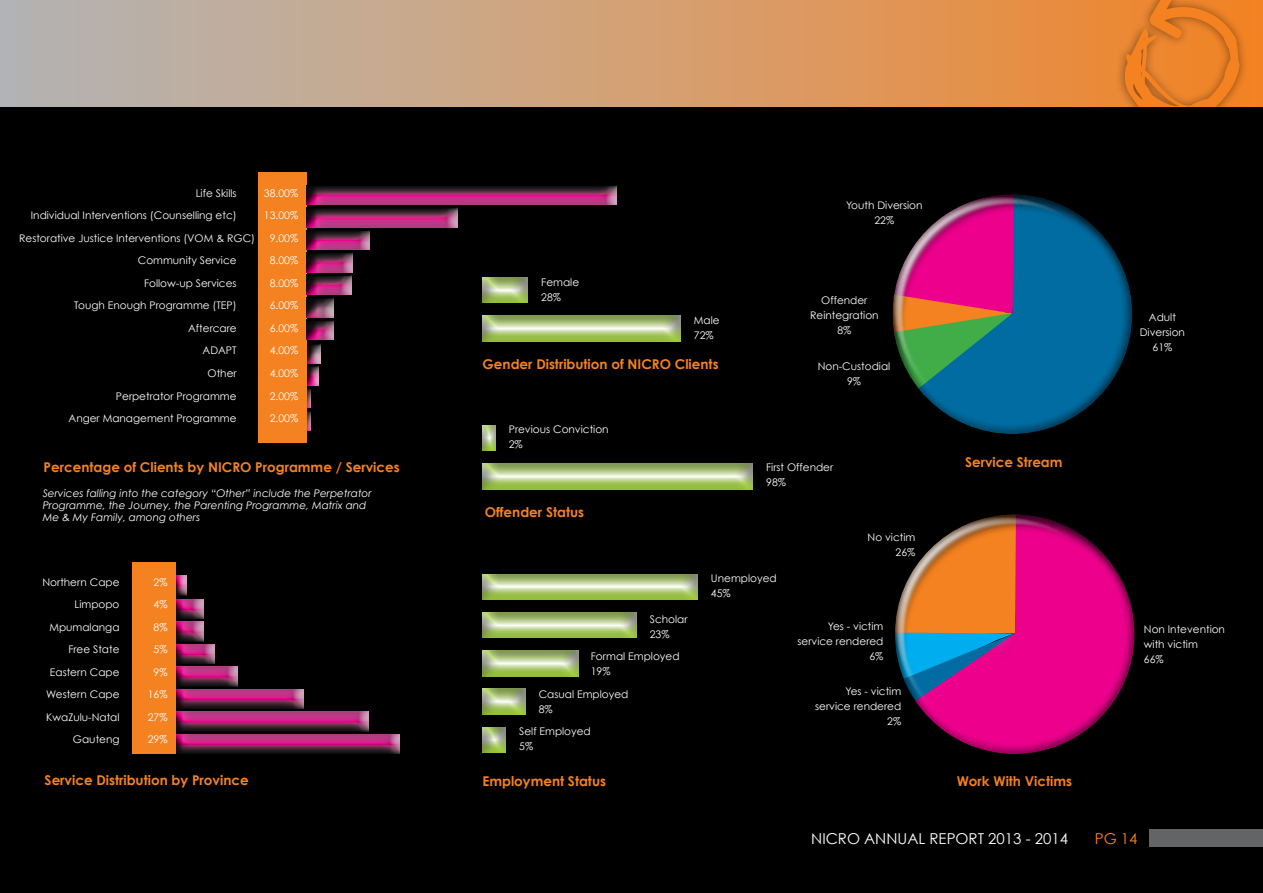
<style>
.page{position:relative;width:1263px;height:893px;background:#000}
.page>*{position:absolute;margin:0;border:0;box-sizing:border-box;transform-origin:0 0}
.t1{font:15px "Century Gothic";color:#fff}
.t2{font:700 13.5px "Century Gothic";color:#f58220}
.t3{font:10.5px/15px "Century Gothic";color:#fff}
.t4{font:italic 10.5px/12.1px "Century Gothic";color:#fff}
.s1{color:#000}
.s2{color:#f58220}
</style>
<div class="page">
<div style="left:1150px;top:830px;width:113px;height:17px;background:#636466"></div>
<svg style="left:0;top:0;width:1263px;height:106px;background:#cfa179"></svg>
<div style="left:1115px;top:0;width:134px;height:106px;background:#000;opacity:.45"></div>
<svg style="left:1124px;top:0;width:116px;height:106px;background:#e77f26"></svg>
<div style="left:480px;top:313px;width:201px;height:16px;background:#9ccb3b;opacity:.75"></div>
<div style="left:480px;top:319px;width:201px;height:23px;background:#9ccb3b;opacity:.8"></div>
<div style="left:481px;top:275px;width:48px;height:15px;background:#9ccb3b;opacity:.75"></div>
<div style="left:481px;top:281px;width:48px;height:23px;background:#9ccb3b;opacity:.8"></div>
<div style="left:480px;top:461px;width:273px;height:15px;background:#9ccb3b;opacity:.75"></div>
<div style="left:480px;top:467px;width:273px;height:23px;background:#9ccb3b;opacity:.8"></div>
<div style="left:481px;top:423px;width:16px;height:16px;background:#9ccb3b;opacity:.75"></div>
<div style="left:481px;top:428px;width:16px;height:23px;background:#9ccb3b;opacity:.8"></div>
<div style="left:891px;top:191px;width:243px;height:243px;background:#000;opacity:.75"></div>
<div style="left:480px;top:572px;width:219px;height:15px;background:#9ccb3b;opacity:.75"></div>
<div style="left:480px;top:577px;width:219px;height:23px;background:#9ccb3b;opacity:.8"></div>
<div style="left:480px;top:648px;width:99px;height:15px;background:#9ccb3b;opacity:.75"></div>
<div style="left:480px;top:654px;width:99px;height:23px;background:#9ccb3b;opacity:.8"></div>
<div style="left:480px;top:610px;width:157px;height:15px;background:#9ccb3b;opacity:.75"></div>
<div style="left:480px;top:615px;width:157px;height:23px;background:#9ccb3b;opacity:.8"></div>
<div style="left:481px;top:686px;width:45px;height:16px;background:#9ccb3b;opacity:.75"></div>
<div style="left:481px;top:692px;width:45px;height:23px;background:#9ccb3b;opacity:.8"></div>
<div style="left:481px;top:724px;width:25px;height:16px;background:#9ccb3b;opacity:.75"></div>
<div style="left:481px;top:730px;width:25px;height:23px;background:#9ccb3b;opacity:.8"></div>
<div style="left:171px;top:573px;width:16px;height:22px;background:#000;opacity:.75"></div>
<div style="left:171px;top:709px;width:198px;height:23px;background:#000;opacity:.75"></div>
<div style="left:171px;top:664px;width:67px;height:24px;background:#000;opacity:.75"></div>
<div style="left:177px;top:620px;width:27px;height:22px;background:#fff;opacity:.75"></div>
<div style="left:171px;top:620px;width:32px;height:22px;background:#000;opacity:.75"></div>
<div style="left:171px;top:597px;width:33px;height:23px;background:#000;opacity:.75"></div>
<div style="left:171px;top:731px;width:229px;height:23px;background:#000;opacity:.75"></div>
<div style="left:171px;top:686px;width:132px;height:23px;background:#000;opacity:.75"></div>
<div style="left:176px;top:643px;width:39px;height:22px;background:#fff;opacity:.75"></div>
<div style="left:171px;top:643px;width:43px;height:22px;background:#000;opacity:.75"></div>
<div style="left:132px;top:562px;width:43px;height:192px;background:#f58220"></div>
<div style="left:893px;top:511px;width:243px;height:243px;background:#000;opacity:.75"></div>
<div style="left:310px;top:344px;width:11px;height:22px;background:#fff;opacity:.75"></div>
<div style="left:305px;top:344px;width:15px;height:22px;background:#000;opacity:.75"></div>
<div style="left:309px;top:365px;width:11px;height:23px;background:#000"></div>
<div style="left:305px;top:365px;width:14px;height:23px;background:#000;opacity:.75"></div>
<div style="left:305px;top:409px;width:6px;height:24px;background:#000;opacity:.75"></div>
<div style="left:305px;top:388px;width:6px;height:23px;background:#000;opacity:.75"></div>
<div style="left:258px;top:172px;width:49px;height:270px;background:#f58220"></div>
<div style="left:305px;top:207px;width:152px;height:23px;background:#000;opacity:.75"></div>
<div style="left:310px;top:251px;width:43px;height:24px;background:#fff;opacity:.75"></div>
<div style="left:305px;top:251px;width:47px;height:24px;background:#000;opacity:.75"></div>
<div style="left:305px;top:296px;width:29px;height:23px;background:#000;opacity:.75"></div>
<div style="left:305px;top:319px;width:29px;height:23px;background:#000;opacity:.75"></div>
<div style="left:305px;top:185px;width:311px;height:22px;background:#000;opacity:.75"></div>
<div style="left:310px;top:230px;width:61px;height:22px;background:#fff;opacity:.75"></div>
<div style="left:305px;top:230px;width:64px;height:22px;background:#000;opacity:.75"></div>
<div style="left:305px;top:274px;width:46px;height:22px;background:#000;opacity:.75"></div>
<p class="t3" style="left:196px;top:186px;width:42px">Life Skills</p>
<p class="t3" style="left:264px;top:186px;width:36px">38.00%</p>
<p class="t3" style="left:31px;top:208px;width:207px">Individual Interventions (Counselling etc)</p>
<p class="t3" style="left:264px;top:208px;width:36px">13.00%</p>
<p class="t3" style="left:19px;top:231px;width:237px">Restorative Justice Interventions (VOM &amp; RGC)</p>
<p class="t3" style="left:270px;top:231px;width:30px">9.00%</p>
<p class="t3" style="left:138px;top:253px;width:100px">Community Service</p>
<p class="t3" style="left:270px;top:253px;width:30px">8.00%</p>
<p class="t3" style="left:144px;top:276px;width:94px">Follow-up Services</p>
<p class="t3" style="left:270px;top:276px;width:30px">8.00%</p>
<p class="t3" style="left:74px;top:298px;width:164px">Tough Enough Programme (TEP)</p>
<p class="t3" style="left:270px;top:298px;width:30px">6.00%</p>
<p class="t3" style="left:188px;top:321px;width:50px">Aftercare</p>
<p class="t3" style="left:270px;top:321px;width:30px">6.00%</p>
<p class="t3" style="left:203px;top:343px;width:36px">ADAPT</p>
<p class="t3" style="left:270px;top:343px;width:30px">4.00%</p>
<p class="t3" style="left:208px;top:366px;width:31px">Other</p>
<p class="t3" style="left:270px;top:366px;width:30px">4.00%</p>
<p class="t3" style="left:116px;top:388px;width:122px">Perpetrator Programme</p>
<p class="t3" style="left:270px;top:388px;width:30px">2.00%</p>
<p class="t3" style="left:69px;top:411px;width:170px">Anger Management Programme</p>
<p class="t3" style="left:270px;top:411px;width:30px">2.00%</p>
<p class="t2" style="left:44px;top:458px;width:358px">Percentage of Clients by NICRO Programme / Services</p>
<p class="t4" style="left:43px;top:487px;width:330px">Services falling into the category “Other” include the Perpetrator<br>Programme, the Journey, the Parenting Programme, Matrix and<br>Me &amp; My Family, among others</p>
<p class="t3" style="left:43px;top:574px;width:78px">Northern Cape</p>
<p class="t3" style="left:154px;top:574px;width:15px">2%</p>
<p class="t3" style="left:75px;top:597px;width:46px">Limpopo</p>
<p class="t3" style="left:154px;top:597px;width:15px">4%</p>
<p class="t3" style="left:49px;top:619px;width:72px">Mpumalanga</p>
<p class="t3" style="left:154px;top:619px;width:15px">8%</p>
<p class="t3" style="left:68px;top:642px;width:53px">Free State</p>
<p class="t3" style="left:154px;top:642px;width:15px">5%</p>
<p class="t3" style="left:50px;top:664px;width:71px">Eastern Cape</p>
<p class="t3" style="left:154px;top:664px;width:15px">9%</p>
<p class="t3" style="left:46px;top:687px;width:75px">Western Cape</p>
<p class="t3" style="left:148px;top:687px;width:21px">16%</p>
<p class="t3" style="left:46px;top:709px;width:75px">KwaZulu-Natal</p>
<p class="t3" style="left:148px;top:709px;width:21px">27%</p>
<p class="t3" style="left:73px;top:732px;width:48px">Gauteng</p>
<p class="t3" style="left:148px;top:732px;width:21px">29%</p>
<p class="t2" style="left:45px;top:772px;width:206px">Service Distribution by Province</p>
<p class="t3" style="left:541px;top:275px;width:39px">Female<br>28%</p>
<p class="t3" style="left:694px;top:312px;width:27px">Male<br>72%</p>
<p class="t2" style="left:483px;top:356px;width:237px">Gender Distribution of NICRO Clients</p>
<p class="t3" style="left:509px;top:422px;width:101px">Previous Conviction<br>2%</p>
<p class="t2" style="left:485px;top:504px;width:101px">Offender Status</p>
<p class="t3" style="left:846px;top:198px;width:78px;text-align:center">Youth Diversion<br>22%</p>
<p class="t3" style="left:810px;top:292px;width:70px;text-align:center">Offender<br>Reintegration<br>8%</p>
<p class="t3" style="left:818px;top:358px;width:74px;text-align:center">Non-Custodial<br>9%</p>
<p class="t3" style="left:766px;top:460px;width:69px">First Offender<br>98%</p>
<p class="t3" style="left:867px;top:530px;width:49px;text-align:right">No victim<br>26%</p>
<p class="t3" style="left:711px;top:570px;width:67px">Unemployed<br>45%</p>
<p class="t2" style="left:965px;top:453px;width:99px">Service Stream</p>
<p class="t3" style="left:1140px;top:310px;width:47px;text-align:center">Adult<br>Diversion<br>61%</p>
<p class="t3" style="left:650px;top:611px;width:39px">Scholar<br>23%</p>
<p class="t3" style="left:591px;top:649px;width:90px">Formal Employed<br>19%</p>
<p class="t3" style="left:539px;top:687px;width:91px">Casual Employed<br>8%</p>
<p class="t3" style="left:519px;top:724px;width:73px">Self Employed<br>5%</p>
<p class="t2" style="left:482px;top:773px;width:125px">Employment Status</p>
<p class="t3" style="left:797px;top:619px;width:88px;text-align:right">Yes - victim service rendered<br>6%</p>
<p class="t3" style="left:1144px;top:621px;width:83px">Non Intevention with victim<br>66%</p>
<p class="t3" style="left:815px;top:683px;width:88px;text-align:right">Yes - victim service rendered<br>2%</p>
<p class="t2" style="left:957px;top:773px;width:117px">Work With Victims</p>
<h1 class="t1" style="left:811px;top:829px;width:328px">NICRO ANNUAL REPORT 2013 - 2014 <span class="s1">|</span> <span class="s2">PG 14</span></h1>
</div>
